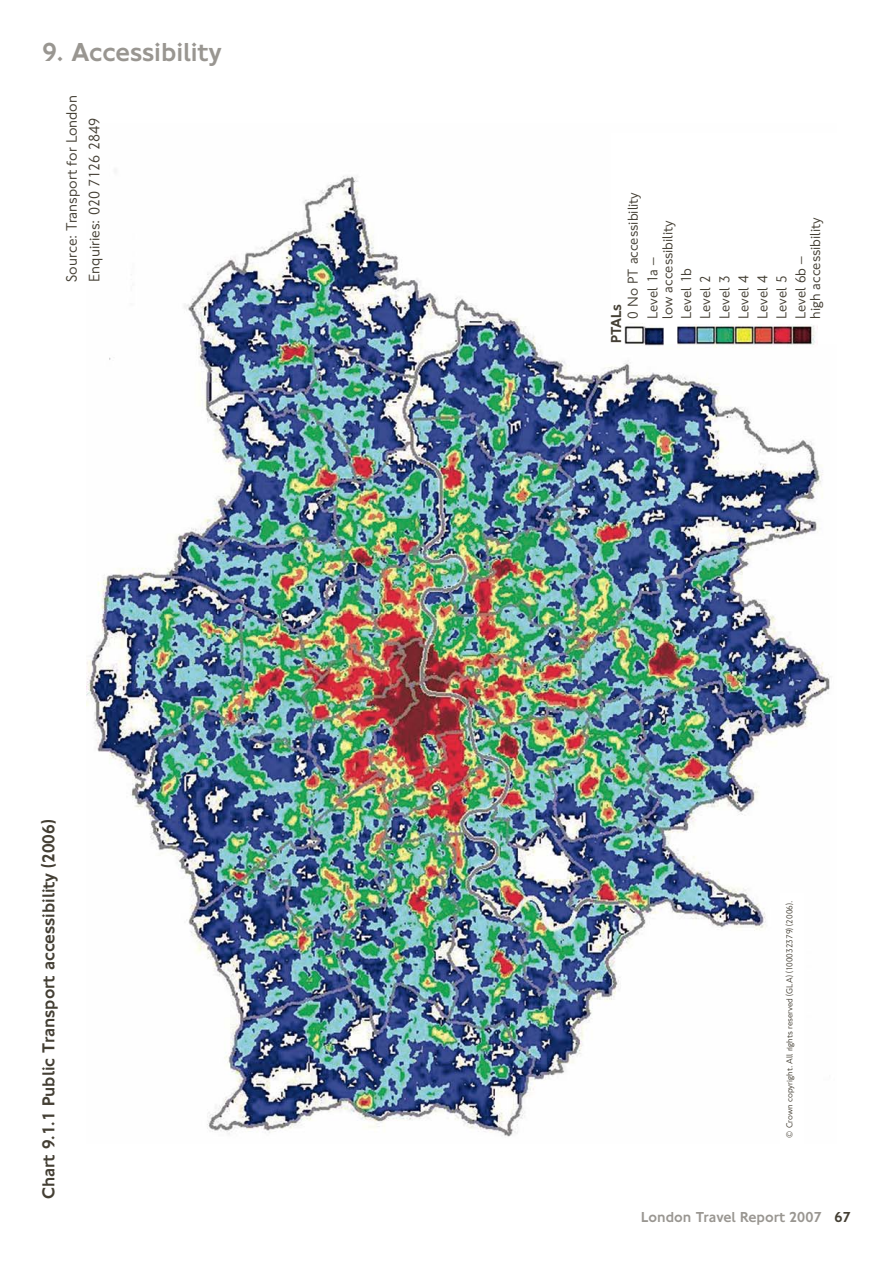
<style>
.page{position:relative;width:893px;height:1263px;background:#fff}
.page>*{position:absolute;margin:0;border:0;box-sizing:border-box;transform-origin:0 0}
.t1{font:500 27px "NJ Font";color:#999691}
.t2{font:500 18px "NJ Font";color:#443f34}
.t3{font:15.75px/22.5px "NJ Font";color:#443f34}
.t4{font:15px/19px "NJ Font";color:#443f34}
.t5{font:500 15px "NJ Font";color:#999691}
.t6{font:500 15px "NJ Font";color:#443f34}
.t7{font:9px "NJ Font";color:#443f34}
.s1{color:#443f34}
</style>
<div class="page">
<img style="left:86px;top:176px;width:745px;height:961px">
<div style="left:781px;top:893px;width:23px;height:252px;background:#fff"></div>
<div style="left:611px;top:133px;width:230px;height:210px;background:#fff"></div>
<img style="left:624px;top:323px;width:21px;height:23px">
<img style="left:645px;top:326px;width:19px;height:22px">
<img style="left:677px;top:324px;width:141px;height:24px">
<h1 class="t1" style="left:43px;top:43px;width:181px">9. Accessibility</h1>
<p class="t3" style="left:62px;top:282px;width:188px;rotate:-90deg">Source: Transport for London<br>Enquiries: 020 7126 2849</p>
<p class="t2" style="left:43px;top:1199px;width:381px;rotate:-90deg">Chart 9.1.1 Public Transport accessibility (2006)</p>
<p class="t4" style="left:625px;top:319px;width:128px;line-height:19.5px;rotate:-90deg">0 No PT accessibility<br>Level 1a –</p>
<p class="t4" style="left:659px;top:319px;width:100px;rotate:-90deg">low accessibility<br>Level 1b<br>Level 2<br>Level 3<br>Level 4<br>Level 4<br>Level 5<br>Level 6b –</p>
<p class="t4" style="left:807px;top:319px;width:103px;rotate:-90deg">high accessibility</p>
<p class="t6" style="left:611px;top:343px;width:41px;rotate:-90deg">PTALs</p>
<p class="t7" style="left:787px;top:1138px;width:238px;rotate:-90deg">© Crown copyright. All rights reserved (GLA) (100032379) (2006).</p>
<p class="t5" style="left:641px;top:1212px;width:211px">London Travel Report 2007 <span class="s1">67</span></p>
</div>
